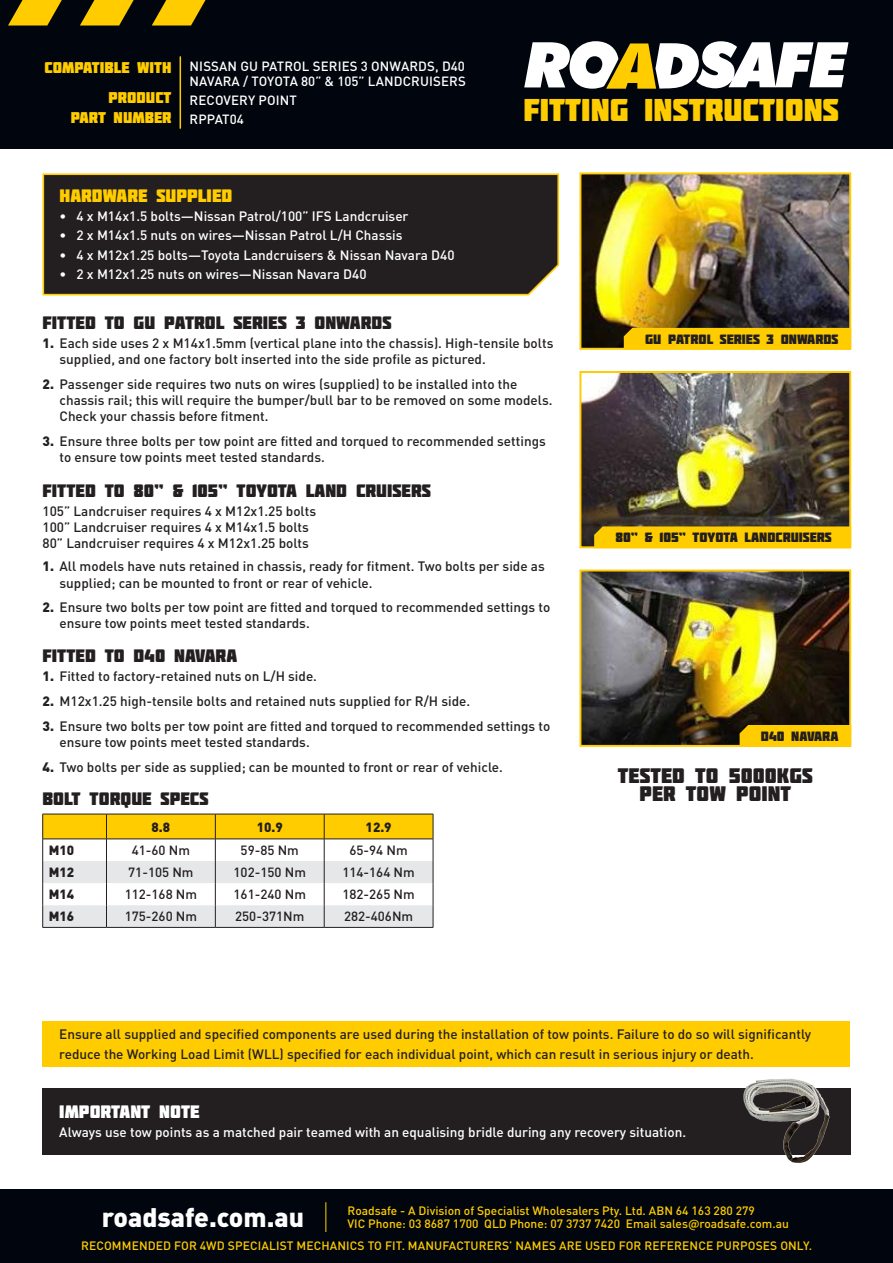
<style>
.page{position:relative;width:893px;height:1263px;background:#fff}
.page>*{position:absolute;margin:0;border:0;box-sizing:border-box;transform-origin:0 0}
.t1{font:31.5px "Molot";color:#fc0}
.t2{font:900 26.55px "DINOT";color:#fff}
.t3{font:21px/18px "Molot";color:#231f20;text-align:center}
.t4{font:18px "Molot";color:#231f20}
.t5{font:18px "Molot";color:#fc0}
.t6{font:18px "Molot";color:#fff}
.t7{font:15.6px/30px "Molot";color:#fc0;text-align:right}
.t8{font:500 13.5px/16.2px "DINOT";color:#231f20}
.t9{font:500 13.5px "DINOT";color:#fff}
.t10{font:13.5px "Molot";color:#231f20}
.t11{font:500 13.2px "DINOT";color:#231f20}
.t12{font:500 13.2px/15px "DINOT";letter-spacing:.01em;color:#fff}
.t13{font:900 13.2px "DINOT";color:#231f20}
.t14{font:500 12px "DINOT";color:#fc0}
.s1{font-weight:900}
</style>
<div class="page">
<div style="left:0;top:0;width:893px;height:149px;background:#01060e"></div>
<svg style="left:524px;top:41px;width:324px;height:48px"></svg>
<svg style="left:8px;top:0;width:54px;height:26px"></svg>
<svg style="left:152px;top:0;width:54px;height:26px"></svg>
<svg style="left:80px;top:0;width:54px;height:26px"></svg>
<img style="left:582px;top:175px;width:266px;height:172px">
<div style="left:579px;top:172px;width:272px;height:178px;border:2px solid #fc0"></div>
<img style="left:582px;top:374px;width:266px;height:171px">
<div style="left:579px;top:371px;width:272px;height:177px;border:2px solid #fc0"></div>
<img style="left:582px;top:572px;width:266px;height:172px">
<div style="left:579px;top:569px;width:272px;height:178px;border:2px solid #fc0"></div>
<svg style="left:42px;top:814px;width:392px;height:113px"></svg>
<hr style="left:43px;top:927px;width:63px;height:1px;background:#231f20">
<hr style="left:106px;top:927px;width:109px;height:1px;background:#231f20">
<hr style="left:215px;top:927px;width:109px;height:1px;background:#231f20">
<hr style="left:324px;top:927px;width:109px;height:1px;background:#231f20">
<div style="left:42px;top:173px;width:518px;height:123px;background:#231f20"></div>
<hr style="left:180px;top:56px;width:1px;height:73px;background:#fc0">
<div style="left:624px;top:328px;width:227px;height:22px;background:#fc0"></div>
<div style="left:740px;top:725px;width:111px;height:22px;background:#fc0"></div>
<div style="left:594px;top:526px;width:257px;height:22px;background:#fc0"></div>
<div style="left:0;top:1189px;width:893px;height:74px;background:#01060e"></div>
<hr style="left:325px;top:1202px;width:1px;height:30px;background:#fc0">
<div style="left:42px;top:1088px;width:808px;height:67px;background:#231f20"></div>
<img style="left:743px;top:1078px;width:87px;height:85px">
<div style="left:43px;top:1021px;width:807px;height:46px;background:#fc0"></div>
<p class="t7" style="left:45px;top:53px;width:128px">COMPATIBLE WITH<br>PRODUCT</p>
<p class="t7" style="left:71px;top:102px;width:102px">PART NUMBER</p>
<p class="t12" style="left:190px;top:58px;width:278px">NISSAN GU PATROL SERIES 3 ONWARDS, D40<br>NAVARA / TOYOTA 80” &amp; 105” LANDCRUISERS</p>
<p class="t12" style="left:190px;top:90px;width:109px;line-height:19.2px">RECOVERY POINT<br>RPPAT04</p>
<h3 class="t5" style="left:60px;top:185px;width:174px">HARDWARE SUPPLIED</h3>
<p class="t9" style="left:60px;top:207px;width:351px">• 4 x M14x1.5 bolts—Nissan Patrol/100” IFS Landcruiser</p>
<p class="t9" style="left:60px;top:226px;width:344px">• 2 x M14x1.5 nuts on wires—Nissan Patrol L/H Chassis</p>
<p class="t9" style="left:60px;top:246px;width:397px">• 4 x M12x1.25 bolts—Toyota Landcruisers &amp; Nissan Navara D40</p>
<p class="t9" style="left:60px;top:265px;width:309px">• 2 x M12x1.25 nuts on wires—Nissan Navara D40</p>
<h3 class="t4" style="left:43px;top:312px;width:350px">FITTED TO GU PATROL SERIES 3 ONWARDS</h3>
<h1 class="t1" style="left:523px;top:92px;width:317px">FITTING INSTRUCTIONS</h1>
<p class="t8" style="left:60px;top:335px;width:495px;text-indent:-17px"><span class="s1">1.</span> Each side uses 2 x M14x1.5mm (vertical plane into the chassis). High-tensile bolts supplied, and one factory bolt inserted into the side profile as pictured.</p>
<p class="t8" style="left:60px;top:375px;width:494px;text-indent:-17px"><span class="s1">2.</span> Passenger side requires two nuts on wires (supplied) to be installed into the chassis rail; this will require the bumper/bull bar to be removed on some models.<br>Check your chassis before fitment.</p>
<p class="t8" style="left:60px;top:433px;width:488px;text-indent:-17px"><span class="s1">3.</span> Ensure three bolts per tow point are fitted and torqued to recommended settings to ensure tow points meet tested standards.</p>
<h3 class="t4" style="left:43px;top:480px;width:390px">FITTED TO 80” &amp; 105” TOYOTA LAND CRUISERS</h3>
<p class="t8" style="left:43px;top:502px;width:275px">105” Landcruiser requires 4 x M12x1.25 bolts<br>100” Landcruiser requires 4 x M14x1.5 bolts<br>80” Landcruiser requires 4 x M12x1.25 bolts</p>
<p class="t8" style="left:60px;top:558px;width:487px;text-indent:-17px"><span class="s1">1.</span> All models have nuts retained in chassis, ready for fitment. Two bolts per side as supplied; can be mounted to front or rear of vehicle.</p>
<p class="t8" style="left:60px;top:599px;width:492px;text-indent:-17px"><span class="s1">2.</span> Ensure two bolts per tow point are fitted and torqued to recommended settings to ensure tow points meet tested standards.</p>
<h3 class="t4" style="left:43px;top:645px;width:196px">FITTED TO D40 NAVARA</h3>
<p class="t8" style="left:43px;top:668px;width:276px"><span class="s1">1.</span> Fitted to factory-retained nuts on L/H side.</p>
<p class="t8" style="left:43px;top:692px;width:429px"><span class="s1">2.</span> M12x1.25 high-tensile bolts and retained nuts supplied for R/H side.</p>
<p class="t8" style="left:60px;top:717px;width:492px;text-indent:-17px"><span class="s1">3.</span> Ensure two bolts per tow point are fitted and torqued to recommended settings to ensure tow points meet tested standards.</p>
<p class="t8" style="left:43px;top:758px;width:462px"><span class="s1">4.</span> Two bolts per side as supplied; can be mounted to front or rear of vehicle.</p>
<h3 class="t4" style="left:43px;top:788px;width:168px">BOLT TORQUE SPECS</h3>
<p class="t13" style="left:152px;top:818px;width:20px">8.8</p>
<p class="t13" style="left:257px;top:818px;width:27px">10.9</p>
<p class="t13" style="left:366px;top:818px;width:27px">12.9</p>
<p class="t13" style="left:49px;top:841px;width:27px">M10</p>
<p class="t11" style="left:132px;top:841px;width:60px">41-60 Nm</p>
<p class="t11" style="left:241px;top:841px;width:60px">59-85 Nm</p>
<p class="t11" style="left:349px;top:841px;width:60px">65-94 Nm</p>
<p class="t13" style="left:49px;top:863px;width:27px">M12</p>
<p class="t11" style="left:128px;top:863px;width:67px">71-105 Nm</p>
<p class="t11" style="left:234px;top:863px;width:74px">102-150 Nm</p>
<p class="t11" style="left:342px;top:863px;width:74px">114-164 Nm</p>
<p class="t13" style="left:49px;top:885px;width:27px">M14</p>
<p class="t11" style="left:125px;top:885px;width:74px">112-168 Nm</p>
<p class="t11" style="left:234px;top:885px;width:74px">161-240 Nm</p>
<p class="t11" style="left:342px;top:885px;width:74px">182-265 Nm</p>
<p class="t13" style="left:49px;top:908px;width:27px">M16</p>
<p class="t11" style="left:125px;top:908px;width:74px">175-260 Nm</p>
<p class="t11" style="left:235px;top:908px;width:71px">250-371Nm</p>
<p class="t11" style="left:344px;top:908px;width:71px">282-406Nm</p>
<p class="t10" style="left:645px;top:331px;width:195px">GU PATROL SERIES 3 ONWARDS</p>
<p class="t10" style="left:615px;top:529px;width:218px">80” &amp; 105” TOYOTA LANDCRUISERS</p>
<p class="t10" style="left:761px;top:728px;width:79px">D40 NAVARA</p>
<h3 class="t3" style="left:618px;top:766px;width:196px">TESTED TO 5000KGS<br>PER TOW POINT</h3>
<p class="t8" style="left:59px;top:1024px;width:753px;line-height:19.5px">Ensure all supplied and specified components are used during the installation of tow points. Failure to do so will significantly reduce the Working Load Limit (WLL) specified for each individual point, which can result in serious injury or death.</p>
<h3 class="t6" style="left:59px;top:1101px;width:142px">IMPORTANT NOTE</h3>
<p class="t9" style="left:59px;top:1123px;width:628px">Always use tow points as a matched pair teamed with an equalising bridle during any recovery situation.</p>
<p class="t14" style="left:347px;top:1202px;width:409px">Roadsafe - A Division of Specialist Wholesalers Pty. Ltd. ABN 64 163 280 279</p>
<h2 class="t2" style="left:102px;top:1199px;width:204px">roadsafe.com.au</h2>
<p class="t14" style="left:347px;top:1216px;width:443px">VIC Phone: 03 8687 1700 QLD Phone: 07 3737 7420 Email sales@roadsafe.com.au</p>
<p class="t14" style="left:81px;top:1238px;width:732px">RECOMMENDED FOR 4WD SPECIALIST MECHANICS TO FIT. MANUFACTURERS’ NAMES ARE USED FOR REFERENCE PURPOSES ONLY.</p>
</div>
